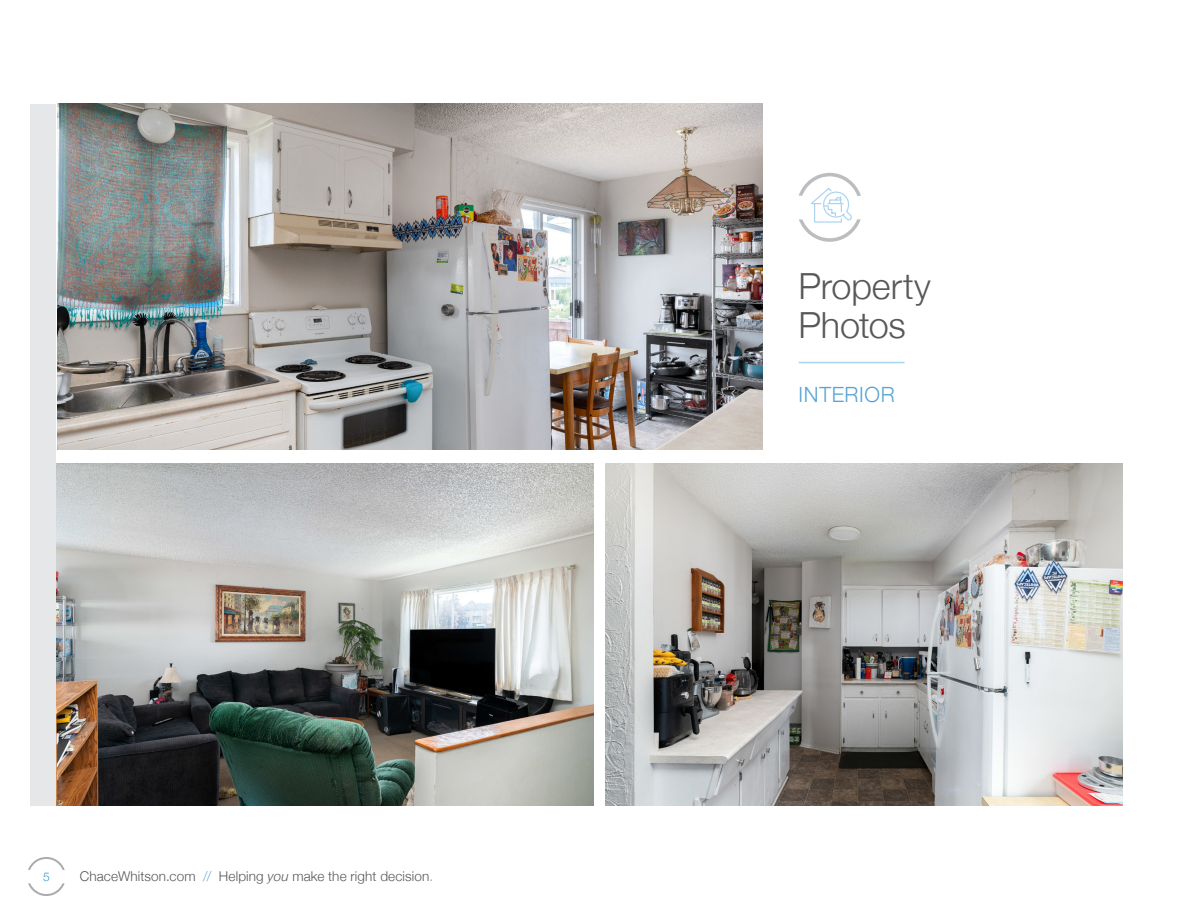
<style>
.page{position:relative;width:1188px;height:918px;background:#fff}
.page>*{position:absolute;margin:0;border:0;box-sizing:border-box;transform-origin:0 0}
.t1{font:300 36px/39px "Helvetica Neue";letter-spacing:-.005em;color:#57585a}
.t2{font:300 21px "Helvetica Neue";letter-spacing:.03em;color:#59a4d3}
.t3{font:300 13.5px "Helvetica Neue";letter-spacing:.01em;color:#57585a}
.t4{font:300 12px "Helvetica Neue";color:#2f99cd}
.s1{color:#62a8d5}
.s2{font-style:italic}
</style>
<div class="page">
<svg style="left:28px;top:857px;width:37px;height:13px"></svg>
<svg style="left:28px;top:883px;width:37px;height:13px"></svg>
<img style="left:57px;top:104px;width:705px;height:346px">
<img style="left:605px;top:463px;width:518px;height:343px">
<img style="left:55px;top:463px;width:539px;height:343px">
<hr style="left:799px;top:362px;width:106px;height:1px;background:#aad5f1">
<svg style="left:799px;top:173px;width:62px;height:69px"></svg>
<div style="left:30px;top:104px;width:25px;height:702px;background:#e6e7e9"></div>
<p class="t4" style="left:43px;top:867px;width:8px">5</p>
<p class="t3" style="left:80px;top:865px;width:355px">ChaceWhitson.com <span class="s1">//</span> Helping <span class="s2">you</span> make the right decision<span class="s1">.</span></p>
<p class="t1" style="left:799px;top:264px;width:134px">Property<br>Photos</p>
<p class="t2" style="left:799px;top:377px;width:98px">INTERIOR</p>
</div>
